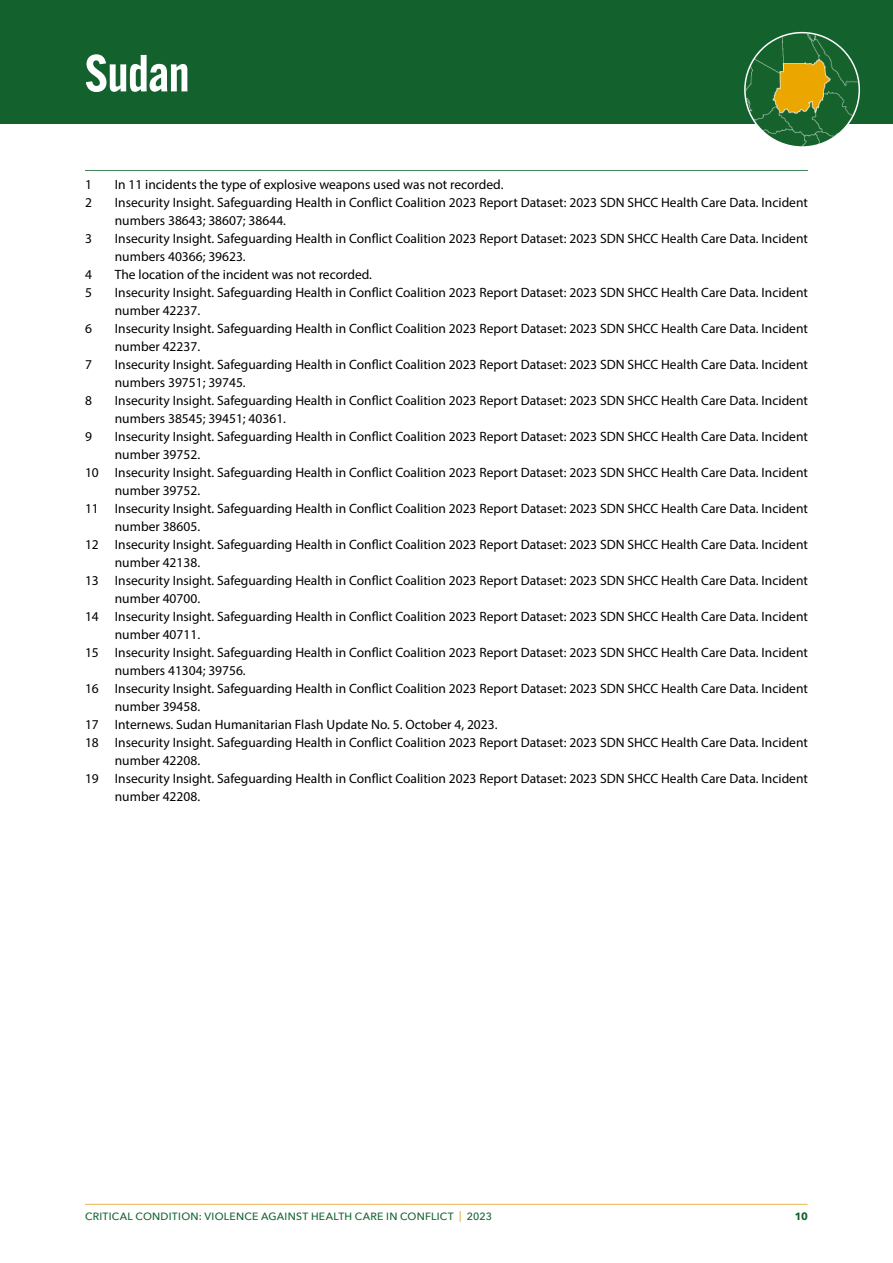
<style>
.page{position:relative;width:893px;height:1263px;background:#fff}
.page>*{position:absolute;margin:0;border:0;box-sizing:border-box;transform-origin:0 0}
.t1{font:600 51px "Alternate Gothic ATF";letter-spacing:-.01em;color:#fff}
.SHCC_Footnote{font:13.5px/18px "Myriad Pro";color:#000}
.t2{font:500 10.5px "Avenir Next";letter-spacing:.025em;color:#13622d}
.t3{font:700 10.5px "Avenir Next";color:#13622d}
.s1{color:#eaa522}
</style>
<div class="page">
<hr style="left:85px;top:1204px;width:722px;height:1px;background:#eaa522">
<div style="left:0;top:0;width:893px;height:123px;background:#13622d"></div>
<img style="left:746px;top:33px;width:112px;height:112px">
<div style="left:744px;top:32px;width:116px;height:116px;border:2px solid #fff;border-radius:50%"></div>
<hr style="left:85px;top:170px;width:723px;height:1px;background:#13622d">
<p class="t1" style="left:85px;top:41px;width:106px">Sudan</p>
<p class="SHCC_Footnote" style="left:85px;top:175px;width:8px">1</p>
<p class="SHCC_Footnote" style="left:115px;top:175px;width:390px">In 11 incidents the type of explosive weapons used was not recorded.</p>
<p class="SHCC_Footnote" style="left:85px;top:193px;width:8px">2</p>
<p class="SHCC_Footnote" style="left:115px;top:193px;width:695px">Insecurity Insight. Safeguarding Health in Conflict Coalition 2023 Report Dataset: 2023 SDN SHCC Health Care Data. Incident numbers 38643; 38607; 38644.</p>
<p class="SHCC_Footnote" style="left:85px;top:229px;width:8px">3</p>
<p class="SHCC_Footnote" style="left:115px;top:229px;width:695px">Insecurity Insight. Safeguarding Health in Conflict Coalition 2023 Report Dataset: 2023 SDN SHCC Health Care Data. Incident numbers 40366; 39623.</p>
<p class="SHCC_Footnote" style="left:85px;top:265px;width:8px">4</p>
<p class="SHCC_Footnote" style="left:115px;top:265px;width:259px">The location of the incident was not recorded.</p>
<p class="SHCC_Footnote" style="left:85px;top:283px;width:8px">5</p>
<p class="SHCC_Footnote" style="left:115px;top:283px;width:695px">Insecurity Insight. Safeguarding Health in Conflict Coalition 2023 Report Dataset: 2023 SDN SHCC Health Care Data. Incident number 42237.</p>
<p class="SHCC_Footnote" style="left:85px;top:319px;width:8px">6</p>
<p class="SHCC_Footnote" style="left:115px;top:319px;width:695px">Insecurity Insight. Safeguarding Health in Conflict Coalition 2023 Report Dataset: 2023 SDN SHCC Health Care Data. Incident number 42237.</p>
<p class="SHCC_Footnote" style="left:85px;top:355px;width:8px">7</p>
<p class="SHCC_Footnote" style="left:115px;top:355px;width:695px">Insecurity Insight. Safeguarding Health in Conflict Coalition 2023 Report Dataset: 2023 SDN SHCC Health Care Data. Incident numbers 39751; 39745.</p>
<p class="SHCC_Footnote" style="left:85px;top:391px;width:8px">8</p>
<p class="SHCC_Footnote" style="left:115px;top:391px;width:695px">Insecurity Insight. Safeguarding Health in Conflict Coalition 2023 Report Dataset: 2023 SDN SHCC Health Care Data. Incident numbers 38545; 39451; 40361.</p>
<p class="SHCC_Footnote" style="left:85px;top:427px;width:8px">9</p>
<p class="SHCC_Footnote" style="left:115px;top:427px;width:695px">Insecurity Insight. Safeguarding Health in Conflict Coalition 2023 Report Dataset: 2023 SDN SHCC Health Care Data. Incident number 39752.</p>
<p class="SHCC_Footnote" style="left:115px;top:463px;width:695px;text-indent:-30px">10 Insecurity Insight. Safeguarding Health in Conflict Coalition 2023 Report Dataset: 2023 SDN SHCC Health Care Data. Incident number 39752.</p>
<p class="SHCC_Footnote" style="left:115px;top:499px;width:695px;text-indent:-30px">11 Insecurity Insight. Safeguarding Health in Conflict Coalition 2023 Report Dataset: 2023 SDN SHCC Health Care Data. Incident number 38605.</p>
<p class="SHCC_Footnote" style="left:115px;top:535px;width:695px;text-indent:-30px">12 Insecurity Insight. Safeguarding Health in Conflict Coalition 2023 Report Dataset: 2023 SDN SHCC Health Care Data. Incident number 42138.</p>
<p class="SHCC_Footnote" style="left:115px;top:571px;width:695px;text-indent:-30px">13 Insecurity Insight. Safeguarding Health in Conflict Coalition 2023 Report Dataset: 2023 SDN SHCC Health Care Data. Incident number 40700.</p>
<p class="SHCC_Footnote" style="left:115px;top:607px;width:695px;text-indent:-30px">14 Insecurity Insight. Safeguarding Health in Conflict Coalition 2023 Report Dataset: 2023 SDN SHCC Health Care Data. Incident number 40711.</p>
<p class="SHCC_Footnote" style="left:115px;top:643px;width:695px;text-indent:-30px">15 Insecurity Insight. Safeguarding Health in Conflict Coalition 2023 Report Dataset: 2023 SDN SHCC Health Care Data. Incident numbers 41304; 39756.</p>
<p class="SHCC_Footnote" style="left:115px;top:679px;width:695px;text-indent:-30px">16 Insecurity Insight. Safeguarding Health in Conflict Coalition 2023 Report Dataset: 2023 SDN SHCC Health Care Data. Incident number 39458.</p>
<p class="SHCC_Footnote" style="left:85px;top:715px;width:414px">17 Internews. Sudan Humanitarian Flash Update No. 5. October 4, 2023.</p>
<p class="SHCC_Footnote" style="left:115px;top:733px;width:695px;text-indent:-30px">18 Insecurity Insight. Safeguarding Health in Conflict Coalition 2023 Report Dataset: 2023 SDN SHCC Health Care Data. Incident number 42208.</p>
<p class="SHCC_Footnote" style="left:115px;top:769px;width:695px;text-indent:-30px">19 Insecurity Insight. Safeguarding Health in Conflict Coalition 2023 Report Dataset: 2023 SDN SHCC Health Care Data. Incident number 42208.</p>
<p class="t2" style="left:85px;top:1207px;width:408px">CRITICAL CONDITION: VIOLENCE AGAINST HEALTH CARE IN CONFLICT <span class="s1">|</span> 2023</p>
<p class="t3" style="left:795px;top:1207px;width:15px">10</p>
</div>
